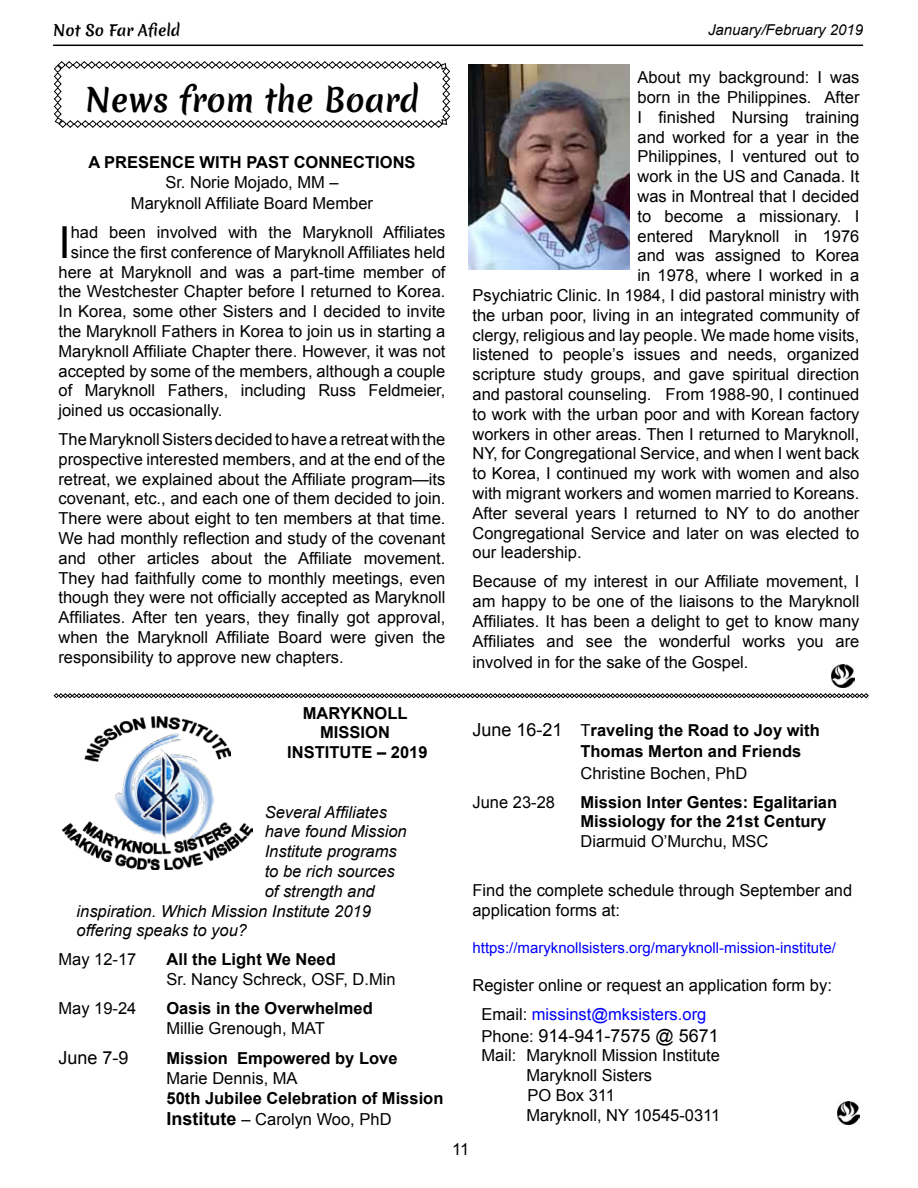
<style>
.page{position:relative;width:918px;height:1188px;background:#fff}
.page>*{position:absolute;margin:0;border:0;box-sizing:border-box;transform-origin:0 0}
.t1{font:44.1px "Arial";color:#000}
.t2{font:31.5px "Merienda One";color:#000}
.t3{font:18px "Arial";color:#000}
.t4{font:700 18px "Arial";color:#000}
.t5{font:16.5px/19.8px "Arial";color:#000}
.t6{font:700 16.5px/19.8px "Arial";color:#000;text-align:center}
.t7{font:italic 16.5px "Arial";color:#000}
.t8{font:15px "Arial";color:#00f}
.t9{font:italic 15px "Arial";color:#000}
.t10{font:15px "Merienda One";color:#000}
.s1{font-weight:700;font-size:18px}
.s2{font-weight:400;font-size:18px}
.s3{font-weight:400}
.s4{color:#00f}
.s5{font-size:16.5px}
</style>
<div class="page">
<hr style="left:53px;top:45px;width:810px;height:1px;background:#000">
<svg style="left:54px;top:693px;width:815px;height:5px"></svg>
<svg style="left:54px;top:61px;width:396px;height:67px"></svg>
<img style="left:832px;top:664px;width:22px;height:23px">
<img style="left:63px;top:785px;width:190px;height:85px">
<img style="left:84px;top:717px;width:147px;height:68px">
<img style="left:837px;top:1102px;width:23px;height:23px">
<img style="left:468px;top:64px;width:162px;height:206px">
<p class="t10" style="left:53px;top:19px;width:129px">Not So Far Afield</p>
<h2 class="t2" style="left:85px;top:77px;width:335px">News from the Board</h2>
<p class="t6" style="left:88px;top:153px;width:329px">A Presence with Past Connections</p>
<p class="t5" style="left:131px;top:171px;width:244px;line-height:21.6px;text-align:center">Sr. Norie Mojado, MM –<br>Maryknoll Affiliate Board Member</p>
<h1 class="t1" style="left:58px;top:213px;width:14px">I</h1>
<p class="t5" style="left:71px;top:223px;width:376px">had been involved with the Maryknoll Affiliates</p>
<p class="t5" style="left:71px;top:242px;width:376px">since the first conference of Maryknoll Affiliates held</p>
<p class="t5" style="left:58px;top:262px;width:389px">here at Maryknoll and was a part-time member of</p>
<p class="t5" style="left:58px;top:282px;width:388px">the Westchester Chapter before I returned to Korea.</p>
<p class="t5" style="left:58px;top:302px;width:388px">In Korea, some other Sisters and I decided to invite</p>
<p class="t5" style="left:58px;top:322px;width:388px">the Maryknoll Fathers in Korea to join us in starting a</p>
<p class="t5" style="left:58px;top:341px;width:389px">Maryknoll Affiliate Chapter there. However, it was not</p>
<p class="t5" style="left:58px;top:361px;width:389px">accepted by some of the members, although a couple</p>
<p class="t5" style="left:58px;top:381px;width:389px">of Maryknoll Fathers, including Russ Feldmeier,</p>
<p class="t5" style="left:58px;top:401px;width:165px">joined us occasionally.</p>
<p class="t5" style="left:58px;top:430px;width:389px;text-align:justify">The Maryknoll Sisters decided to have a retreat with the prospective interested members, and at the end of the retreat, we explained about the Affiliate program—its covenant, etc., and each one of them decided to join.<br>There were about eight to ten members at that time.<br>We had monthly reflection and study of the covenant and other articles about the Affiliate movement.<br>They had faithfully come to monthly meetings, even though they were not officially accepted as Maryknoll Affiliates. After ten years, they finally got approval, when the Maryknoll Affiliate Board were given the responsibility to approve new chapters.</p>
<p class="t6" style="left:287px;top:703px;width:142px">Maryknoll<br>Mission<br>Institute – 2019</p>
<p class="t7" style="left:265px;top:801px;width:124px">Several Affiliates</p>
<p class="t7" style="left:265px;top:821px;width:144px">have found Mission</p>
<p class="t7" style="left:265px;top:841px;width:134px">Institute programs</p>
<p class="t7" style="left:265px;top:861px;width:132px">to be rich sources</p>
<p class="t7" style="left:265px;top:880px;width:112px">of strength and</p>
<p class="t7" style="left:77px;top:900px;width:296px">inspiration. Which Mission Institute 2019</p>
<p class="t7" style="left:77px;top:920px;width:172px">offering speaks to you?</p>
<p class="t5" style="left:59px;top:950px;width:79px">May 12-17</p>
<p class="t6" style="left:167px;top:950px;width:171px">All the Light We Need</p>
<p class="t5" style="left:167px;top:969px;width:231px">Sr. Nancy Schreck, OSF, D.Min</p>
<p class="t5" style="left:58px;top:998px;width:79px">May 19-24</p>
<p class="t6" style="left:166px;top:999px;width:208px">Oasis in the Overwhelmed</p>
<p class="t5" style="left:166px;top:1018px;width:160px">Millie Grenough, MAT</p>
<p class="t3" style="left:58px;top:1046px;width:72px">June 7-9</p>
<p class="t6" style="left:166px;top:1049px;width:233px">Mission Empowered by Love</p>
<p class="t5" style="left:166px;top:1068px;width:133px">Marie Dennis, MA</p>
<p class="t6" style="left:167px;top:1089px;width:278px">50th Jubilee Celebration of Mission</p>
<p class="t4" style="left:58px;top:1107px;width:39px">I</p>
<p class="t5" style="left:172px;top:1110px;width:222px"><span class="s1">nstitute</span> – Carolyn Woo, PhD</p>
<p class="t9" style="left:708px;top:20px;width:157px">January/February 2019</p>
<p class="t5" style="left:637px;top:68px;width:223px">About my background: I was</p>
<p class="t5" style="left:637px;top:87px;width:224px">born in the Philippines. After</p>
<p class="t5" style="left:637px;top:107px;width:223px">I finished Nursing training</p>
<p class="t5" style="left:637px;top:127px;width:223px">and worked for a year in the</p>
<p class="t5" style="left:637px;top:147px;width:224px">Philippines, I ventured out to</p>
<p class="t5" style="left:637px;top:167px;width:224px">work in the US and Canada. It</p>
<p class="t5" style="left:637px;top:186px;width:223px">was in Montreal that I decided</p>
<p class="t5" style="left:637px;top:206px;width:224px">to become a missionary. I</p>
<p class="t5" style="left:637px;top:226px;width:223px">entered Maryknoll in 1976</p>
<p class="t5" style="left:637px;top:246px;width:223px">and was assigned to Korea</p>
<p class="t5" style="left:637px;top:266px;width:223px">in 1978, where I worked in a</p>
<p class="t5" style="left:472px;top:285px;width:388px">Psychiatric Clinic. In 1984, I did pastoral ministry with</p>
<p class="t5" style="left:472px;top:305px;width:388px">the urban poor, living in an integrated community of</p>
<p class="t5" style="left:472px;top:325px;width:388px">clergy, religious and lay people. We made home visits,</p>
<p class="t5" style="left:472px;top:345px;width:388px">listened to people’s issues and needs, organized</p>
<p class="t5" style="left:472px;top:365px;width:388px">scripture study groups, and gave spiritual direction</p>
<p class="t5" style="left:472px;top:384px;width:388px">and pastoral counseling. From 1988-90, I continued</p>
<p class="t5" style="left:472px;top:404px;width:389px">to work with the urban poor and with Korean factory</p>
<p class="t5" style="left:472px;top:424px;width:388px">workers in other areas. Then I returned to Maryknoll,</p>
<p class="t5" style="left:472px;top:444px;width:388px">NY, for Congregational Service, and when I went back</p>
<p class="t5" style="left:472px;top:464px;width:388px">to Korea, I continued my work with women and also</p>
<p class="t5" style="left:472px;top:483px;width:389px">with migrant workers and women married to Koreans.</p>
<p class="t5" style="left:472px;top:503px;width:388px">After several years I returned to NY to do another</p>
<p class="t5" style="left:472px;top:523px;width:389px">Congregational Service and later on was elected to</p>
<p class="t5" style="left:472px;top:543px;width:111px">our leadership.</p>
<p class="t5" style="left:472px;top:572px;width:389px;text-align:justify">Because of my interest in our Affiliate movement, I am happy to be one of the liaisons to the Maryknoll Affiliates. It has been a delight to get to know many Affiliates and see the wonderful works you are</p>
<p class="t5" style="left:472px;top:653px;width:278px">involved in for the sake of the Gospel.</p>
<p class="t6" style="left:580px;top:720px;width:241px;line-height:21.6px;text-align:left;text-indent:-108px"><span class="s2">June 16-21</span> <span class="s3">T</span>raveling the Road to Joy with<br>Thomas Merton and Friends</p>
<p class="t5" style="left:580px;top:763px;width:168px">Christine Bochen, PhD</p>
<p class="t5" style="left:473px;top:792px;width:84px">June 23-28</p>
<p class="t6" style="left:580px;top:792px;width:258px">Mission Inter Gentes: Egalitarian</p>
<p class="t6" style="left:472px;top:812px;width:42px">M</p>
<p class="t6" style="left:594px;top:812px;width:233px">issiology for the 21st Century</p>
<p class="t5" style="left:580px;top:832px;width:189px">Diarmuid O’Murchu, MSC</p>
<p class="t5" style="left:472px;top:880px;width:381px">Find the complete schedule through September and application forms at:</p>
<p class="t8" style="left:472px;top:938px;width:365px">https://maryknollsisters.org/maryknoll-mission-institute/</p>
<p class="t5" style="left:481px;top:971px;width:352px;line-height:28.8px;text-indent:-9px">Register online or request an application form by:<br>Email: <span class="s4">missinst@mksisters.org</span></p>
<p class="t3" style="left:481px;top:1023px;width:239px"><span class="s5">Phone:</span> 914-941-7575 @ 5671</p>
<p class="t5" style="left:527px;top:1046px;width:195px;text-indent:-45px">Mail: Maryknoll Mission Institute<br>Maryknoll Sisters<br>PO Box 311<br>Maryknoll, NY 10545-0311</p>
<p class="t5" style="left:452px;top:1139px;width:19px">11</p>
</div>
